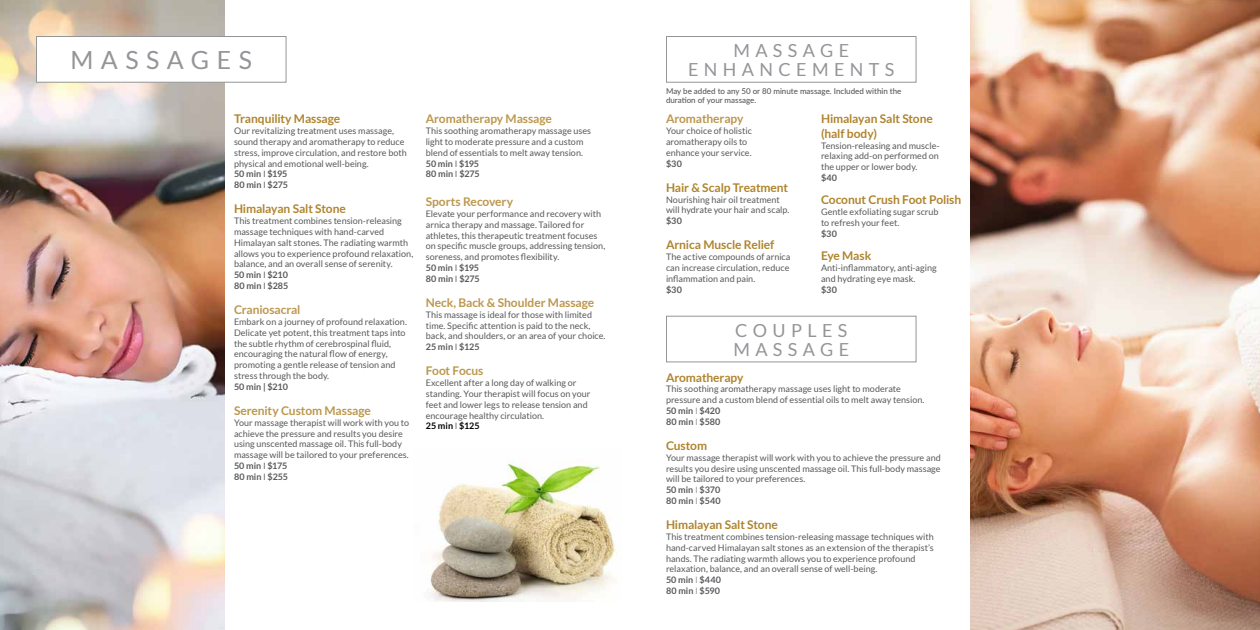
<style>
.page{position:relative;width:1260px;height:630px;background:#fff}
.page>*{position:absolute;margin:0;border:0;box-sizing:border-box;transform-origin:0 0}
.t1{font:25px "Lato";letter-spacing:.3em;color:#939598}
.t2{font:18px/19px "Lato";letter-spacing:.3em;color:#939598}
.t3{font:700 12px/14.4px "Lato";letter-spacing:-.01em;color:#af842d}
.t4{font:700 12px "Lato";letter-spacing:-.005em;color:#bc974d}
.t5{font:9px/10.8px "Lato";color:#58595b}
.t6{font:700 9px "Lato";letter-spacing:.02em;color:#58595b}
.t7{font:500 8px/9.6px "Lato";color:#58595b}
.s1{font-weight:700}
.s2{font-weight:300;color:#000}
.s3{font-weight:700;color:#000}
.s4{font-weight:300}
</style>
<div class="page">
<img style="left:429px;top:461px;width:187px;height:141px">
<img style="left:0;top:0;width:225px;height:630px">
<img style="left:971px;top:0;width:289px;height:630px">
<div style="left:36px;top:36px;width:251px;height:47px;background:#fff;border:1px solid #939598"></div>
<div style="left:666px;top:316px;width:251px;height:46px;background:#fff;border:1px solid #939598"></div>
<div style="left:666px;top:36px;width:251px;height:47px;background:#fff;border:1px solid #939598"></div>
<h1 class="t1" style="left:70px;top:46px;width:183px">MASSAGES</h1>
<h3 class="t3" style="left:234px;top:112px;width:108px">Tranquility Massage</h3>
<p class="t5" style="left:234px;top:125px;width:174px">Our revitalizing treatment uses massage, sound therapy and aromatherapy to reduce stress, improve circulation, and restore both physical and emotional well-being.<br><span class="s1">50 min</span> <span class="s2">I</span> <span class="s1">$195<br>80 min</span> <span class="s2">I</span> <span class="s1">$275</span></p>
<h3 class="t3" style="left:234px;top:202px;width:113px">Himalayan Salt Stone</h3>
<p class="t5" style="left:234px;top:215px;width:181px">This treatment combines tension-releasing massage techniques with hand-carved Himalayan salt stones. The radiating warmth allows you to experience profound relaxation, balance, and an overall sense of serenity.<br><span class="s1">50 min</span> <span class="s2">I</span> <span class="s1">$210<br>80 min</span> <span class="s2">I</span> <span class="s1">$285</span></p>
<h3 class="t4" style="left:234px;top:303px;width:68px">Craniosacral</h3>
<p class="t5" style="left:234px;top:316px;width:174px">Embark on a journey of profound relaxation.<br>Delicate yet potent, this treatment taps into the subtle rhythm of cerebrospinal fluid, encouraging the natural flow of energy, promoting a gentle release of tension and stress through the body.</p>
<p class="t6" style="left:234px;top:381px;width:55px">50 min | $210</p>
<h3 class="t4" style="left:234px;top:404px;width:138px">Serenity Custom Massage</h3>
<p class="t5" style="left:234px;top:417px;width:177px">Your massage therapist will work with you to achieve the pressure and results you desire using unscented massage oil. This full-body massage will be tailored to your preferences.<br><span class="s1">50 min</span> <span class="s2">I</span> <span class="s1">$175<br>80 min</span> <span class="s2">I</span> <span class="s1">$255</span></p>
<h3 class="t4" style="left:426px;top:112px;width:128px">Aromatherapy Massage</h3>
<p class="t5" style="left:426px;top:125px;width:167px">This soothing aromatherapy massage uses light to moderate pressure and a custom blend of essentials to melt away tension.<br><span class="s1">50 min</span> <span class="s2">I</span> <span class="s1">$195<br>80 min</span> <span class="s2">I</span> <span class="s1">$275</span></p>
<h3 class="t4" style="left:426px;top:195px;width:89px">Sports Recovery</h3>
<p class="t5" style="left:426px;top:208px;width:181px">Elevate your performance and recovery with arnica therapy and massage. Tailored for athletes, this therapeutic treatment focuses on specific muscle groups, addressing tension, soreness, and promotes flexibility.<br><span class="s1">50 min</span> <span class="s2">I</span> <span class="s1">$195<br>80 min</span> <span class="s2">I</span> <span class="s1">$275</span></p>
<h3 class="t4" style="left:426px;top:296px;width:170px">Neck, Back &amp; Shoulder Massage</h3>
<p class="t5" style="left:426px;top:309px;width:181px">This massage is ideal for those with limited time. Specific attention is paid to the neck, back, and shoulders, or an area of your choice.<br><span class="s1">25 min</span> <span class="s2">I</span> <span class="s1">$125</span></p>
<h3 class="t4" style="left:426px;top:364px;width:59px">Foot Focus</h3>
<p class="t5" style="left:426px;top:377px;width:166px">Excellent after a long day of walking or standing. Your therapist will focus on your feet and lower legs to release tension and encourage healthy circulation.<br><span class="s3">25 min</span> <span class="s2">I</span> <span class="s3">$125</span></p>
<h2 class="t2" style="left:688px;top:41px;width:208px;text-align:center">MASSAGE<br>ENHANCEMENTS</h2>
<p class="t7" style="left:666px;top:86px;width:237px">May be added to any 50 or 80 minute massage. Included within the duration of your massage.</p>
<h3 class="t4" style="left:666px;top:112px;width:79px">Aromatherapy</h3>
<p class="t5" style="left:666px;top:125px;width:88px">Your choice of holistic aromatherapy oils to enhance your service.</p>
<p class="t6" style="left:666px;top:158px;width:17px">$30</p>
<h3 class="t3" style="left:666px;top:180px;width:124px">Hair &amp; Scalp Treatment</h3>
<p class="t5" style="left:666px;top:194px;width:125px">Nourishing hair oil treatment will hydrate your hair and scalp.</p>
<p class="t6" style="left:666px;top:216px;width:17px">$30</p>
<h3 class="t3" style="left:666px;top:238px;width:110px">Arnica Muscle Relief</h3>
<p class="t5" style="left:666px;top:251px;width:126px;text-align:justify">The active compounds of arnica can increase circulation, reduce inflammation and pain.</p>
<p class="t6" style="left:666px;top:284px;width:17px">$30</p>
<h3 class="t3" style="left:821px;top:112px;width:113px">Himalayan Salt Stone (half body)</h3>
<p class="t5" style="left:821px;top:140px;width:120px;text-align:justify">Tension-releasing and muscle&shy;relaxing add-on performed on the upper or lower body.</p>
<p class="t6" style="left:821px;top:173px;width:18px">$40</p>
<h3 class="t3" style="left:821px;top:193px;width:142px">Coconut Crush Foot Polish</h3>
<p class="t5" style="left:821px;top:206px;width:119px">Gentle exfoliating sugar scrub to refresh your feet.</p>
<p class="t6" style="left:821px;top:228px;width:17px">$30</p>
<h3 class="t3" style="left:821px;top:248px;width:52px">Eye Mask</h3>
<p class="t5" style="left:821px;top:262px;width:117px">Anti-inflammatory, anti-aging and hydrating eye mask.</p>
<p class="t6" style="left:821px;top:284px;width:17px">$30</p>
<h2 class="t2" style="left:733px;top:321px;width:117px">COUPLES<br>MASSAGE</h2>
<h3 class="t3" style="left:666px;top:370px;width:79px">Aromatherapy</h3>
<p class="t5" style="left:666px;top:384px;width:260px">This soothing aromatherapy massage uses light to moderate pressure and a custom blend of essential oils to melt away tension.<br><span class="s1">50 min</span> <span class="s4">I</span> <span class="s1">$420<br>80 min</span> <span class="s4">I</span> <span class="s1">$580</span></p>
<h3 class="t3" style="left:666px;top:438px;width:43px">Custom</h3>
<p class="t5" style="left:666px;top:452px;width:276px">Your massage therapist will work with you to achieve the pressure and results you desire using unscented massage oil. This full-body massage will be tailored to your preferences.<br><span class="s1">50 min</span> <span class="s4">I</span> <span class="s1">$370<br>80 min</span> <span class="s4">I</span> <span class="s1">$540</span></p>
<h3 class="t3" style="left:666px;top:517px;width:113px">Himalayan Salt Stone</h3>
<p class="t5" style="left:666px;top:531px;width:269px">This treatment combines tension-releasing massage techniques with hand-carved Himalayan salt stones as an extension of the therapist’s hands. The radiating warmth allows you to experience profound relaxation, balance, and an overall sense of well-being.<br><span class="s1">50 min</span> <span class="s4">I</span> <span class="s1">$440<br>80 min</span> <span class="s4">I</span> <span class="s1">$590</span></p>
</div>
